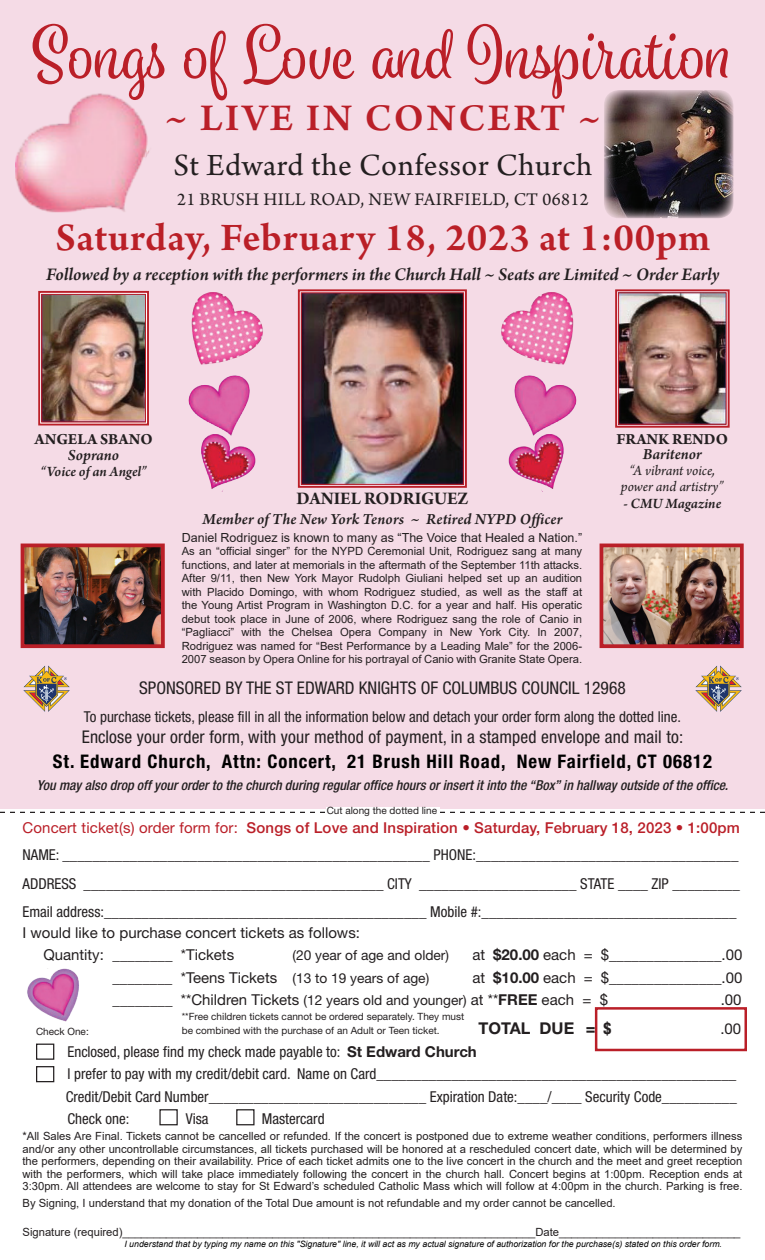
<style>
.page{position:relative;width:765px;height:1260px;background:#fff}
.page>*{position:absolute;margin:0;border:0;box-sizing:border-box;transform-origin:0 0}
.t1{font:71.25px "Spumante";color:#ba1f28}
.t2{font:600 41.25px "Arno Pro";letter-spacing:.02em;color:#ba1f27}
.t3{font:600 40px "Arno Pro";letter-spacing:.07em;color:#ba1f28}
.t4{font:32.5px "Arno Pro";letter-spacing:.015em;color:#231f20}
.t5{font:italic 600 18.75px "Arno Pro";letter-spacing:-.005em;color:#231f20}
.t6{font:700 condensed 18.75px "Helvetica Neue LT Std";letter-spacing:.05em;color:#000}
.t7{font:18.75px "Arno Pro";letter-spacing:.02em;color:#231f20}
.t8{font:18.75px "Arno Pro Bold Subhead";color:#231f20}
.t9{font:condensed 17.5px "Helvetica Neue LT Std";letter-spacing:.01em;color:#231f20}
.t10{font:italic 600 16.25px "Arno Pro";letter-spacing:.005em;color:#231f20}
.t11{font:700 16.25px "Arno Pro";letter-spacing:.005em;color:#231f20}
.t12{font:700 16.25px "Helvetica Neue LT Std";color:#231f20}
.t13{font:condensed 15px/27.9px "Helvetica Neue LT Std";color:#231f20;text-align:justify}
.t14{font:15px/22.5px "Helvetica Neue LT Std";color:#231f20}
.t15{font:italic 15px/16.2px "Arno Pro";letter-spacing:-.005em;color:#231f20;text-align:center}
.t16{font:italic 600 15px "Arno Pro";letter-spacing:-.005em;color:#231f20}
.t17{font:italic 500 condensed 13.75px "Helvetica Neue LT Std";color:#231f20}
.t18{font:13.75px "Helvetica Neue LT Std";color:#231f20}
.t19{font:12.5px "Arial";color:#231f20}
.t20{font:11.25px/13.5px "Arial";color:#231f20;text-align:justify}
.t21{font:10px "Helvetica Neue LT Std";color:#231f20}
.t22{font:italic 8.75px "Arial";color:#000}
.s1{font-stretch:normal;color:#ba1f28}
.s2{font-weight:500;font-stretch:normal;color:#ba1f28}
.s3{font-weight:700}
.s4{font-size:13.75px}
.s5{font-stretch:condensed}
.s6{font-weight:700;font-stretch:normal}
</style>
<div class="page">
<div style="left:0;top:0;width:765px;height:809px;background:#f5dbe6"></div>
<div style="left:595px;top:1007px;width:152px;height:44px;border:2px solid #ba1f28"></div>
<div style="left:36px;top:1044px;width:18px;height:16px;border:1px solid #231f20"></div>
<div style="left:36px;top:1066px;width:18px;height:16px;border:1px solid #231f20"></div>
<div style="left:236px;top:1109px;width:19px;height:16px;border:1px solid #231f20"></div>
<div style="left:159px;top:1109px;width:19px;height:16px;border:1px solid #231f20"></div>
<svg style="left:0;top:812px;width:765px;height:1px"></svg>
<div style="left:327px;top:807px;width:113px;height:12px;background:#fff"></div>
<img style="left:604px;top:90px;width:130px;height:128px">
<img style="left:26px;top:549px;width:134px;height:94px">
<div style="left:21px;top:544px;width:144px;height:104px;border:4px solid #ba1f28"></div>
<img style="left:605px;top:549px;width:134px;height:94px">
<div style="left:600px;top:544px;width:144px;height:104px;border:4px solid #ba1f28"></div>
<img style="left:38px;top:290px;width:111px;height:136px">
<div style="left:41px;top:294px;width:105px;height:128px;border:1px solid #ba1f28"></div>
<img style="left:297px;top:289px;width:170px;height:199px">
<div style="left:301px;top:292px;width:163px;height:193px;border:1px solid #ba1f28"></div>
<img style="left:615px;top:289px;width:115px;height:139px">
<div style="left:618px;top:293px;width:108px;height:132px;border:1px solid #ba1f28"></div>
<img style="left:188px;top:292px;width:75px;height:199px">
<img style="left:27px;top:968px;width:52px;height:54px">
<img style="left:15px;top:93px;width:134px;height:120px">
<img style="left:501px;top:292px;width:76px;height:199px">
<img style="left:695px;top:665px;width:47px;height:47px">
<img style="left:23px;top:665px;width:47px;height:47px">
<h1 class="t1" style="left:33px;top:11px;width:701px">Songs of Love and Inspiration</h1>
<h3 class="t3" style="left:165px;top:95px;width:437px">~ LIVE IN CONCERT ~</h3>
<h3 class="t4" style="left:174px;top:146px;width:420px">St Edward the Confessor Church</h3>
<h3 class="t7" style="left:177px;top:188px;width:413px">21 BRUSH HILL ROAD, NEW FAIRFIELD, CT 06812</h3>
<h2 class="t2" style="left:55px;top:214px;width:656px">Saturday, February 18, 2023 at 1:00pm</h2>
<h3 class="t5" style="left:46px;top:263px;width:675px">Followed by a reception with the performers in the Church Hall ~ Seats are Limited ~ Order Early</h3>
<h3 class="t11" style="left:34px;top:430px;width:120px">ANGELA SBANO</h3>
<h3 class="t10" style="left:68px;top:446px;width:53px">Soprano</h3>
<h3 class="t16" style="left:40px;top:463px;width:108px">“Voice of an Angel”</h3>
<h3 class="t11" style="left:616px;top:430px;width:113px">FRANK RENDO</h3>
<h3 class="t10" style="left:643px;top:445px;width:60px">Baritenor</h3>
<h3 class="t15" style="left:621px;top:463px;width:104px">“A vibrant voice, power and artistry”</h3>
<h3 class="t8" style="left:297px;top:488px;width:173px">DANIEL RODRIGUEZ</h3>
<h3 class="t16" style="left:623px;top:494px;width:99px">- CMU Magazine</h3>
<h3 class="t10" style="left:203px;top:510px;width:361px">Member of The New York Tenors ~ Retired NYPD Officer</h3>
<p class="t19" style="left:182px;top:529px;width:402px">Daniel Rodriguez is known to many as “The Voice that Healed a Nation.”</p>
<p class="t20" style="left:182px;top:545px;width:402px">As an “official singer” for the NYPD Ceremonial Unit, Rodriguez sang at many functions, and later at memorials in the aftermath of the September 11th attacks.<br>After 9/11, then New York Mayor Rudolph Giuliani helped set up an audition with Placido Domingo, with whom Rodriguez studied, as well as the staff at the Young Artist Program in Washington D.C. for a year and half. His operatic debut took place in June of 2006, where Rodriguez sang the role of Canio in “Pagliacci” with the Chelsea Opera Company in New York City. In 2007, Rodriguez was named for “Best Performance by a Leading Male” for the 2006- 2007 season by Opera Online for his portrayal of Canio with Granite State Opera.</p>
<h3 class="t9" style="left:139px;top:678px;width:488px">SPONSORED BY THE ST EDWARD KNIGHTS OF COLUMBUS COUNCIL 12968</h3>
<h3 class="t13" style="left:84px;top:703px;width:599px">To purchase tickets, please fill in all the information below and detach your order form along the dotted line.</h3>
<h3 class="t9" style="left:82px;top:727px;width:603px">Enclose your order form, with your method of payment, in a stamped envelope and mail to:</h3>
<h3 class="t6" style="left:53px;top:750px;width:661px">St. Edward Church, Attn: Concert, 21 Brush Hill Road, New Fairfield, CT 06812</h3>
<p class="t17" style="left:37px;top:777px;width:693px">You may also drop off your order to the church during regular office hours or insert it into the “Box” in hallway outside of the office.</p>
<p class="t13" style="left:22px;top:814px;width:719px"><span class="s1">Concert ticket(s) order form for:</span> <span class="s2">Songs of Love and Inspiration • Saturday, February 18, 2023 • 1:00pm </span>NAME: _________________________________________________ PHONE:___________________________________ ADDRESS ________________________________________ CITY _____________________ STATE ____ ZIP _________ Email address:___________________________________________ Mobile #:__________________________________</p>
<h3 class="t14" style="left:43px;top:921px;width:318px;text-indent:-21px">I would like to purchase concert tickets as follows:<br>Quantity: ________ *Tickets</h3>
<p class="t21" style="left:327px;top:805px;width:112px">Cut along the dotted line</p>
<p class="t18" style="left:292px;top:947px;width:158px">(20 year of age and older)</p>
<h3 class="t14" style="left:472px;top:944px;width:271px">at <span class="s3">$20.00</span> each = $_______________.00</h3>
<h3 class="t14" style="left:112px;top:966px;width:318px">________ *Teens Tickets <span class="s4">(13 to 19 years of age)</span></h3>
<h3 class="t14" style="left:113px;top:966px;width:631px;text-indent:360px">at <span class="s3">$10.00</span> each = $_______________.00 ________ **Children Tickets <span class="s4">(12 years old and younger)</span> at **<span class="s3">FREE</span> each = $</h3>
<h3 class="t14" style="left:721px;top:989px;width:22px">.00</h3>
<p class="t21" style="left:182px;top:1011px;width:284px">**Free children tickets cannot be ordered separately. They must</p>
<h3 class="t12" style="left:478px;top:1018px;width:134px">TOTAL DUE <span class="s5">= $</span></h3>
<h3 class="t14" style="left:720px;top:1017px;width:22px">.00</h3>
<p class="t13" style="left:66px;top:1040px;width:673px;line-height:22.5px;text-align:left">Enclosed, please find my check made payable to: <span class="s6">St Edward Church<br></span>I prefer to pay with my credit/debit card. Name on Card________________________________________________ Credit/Debit Card Number_____________________________ Expiration Date:____/____ Security Code__________ Check one:</p>
<p class="t21" style="left:36px;top:1026px;width:54px">Check One:</p>
<p class="t21" style="left:182px;top:1024px;width:259px">be combined with the purchase of an Adult or Teen ticket.</p>
<h3 class="t13" style="left:186px;top:1105px;width:24px">Visa</h3>
<h3 class="t13" style="left:262px;top:1105px;width:64px">Mastercard</h3>
<p class="t20" style="left:22px;top:1130px;width:721px;line-height:12.5px">*All Sales Are Final. Tickets cannot be cancelled or refunded. If the concert is postponed due to extreme weather conditions, performers illness and/or any other uncontrollable circumstances, all tickets purchased will be honored at a rescheduled concert date, which will be determined by the performers, depending on their availability. Price of each ticket admits one to the live concert in the church and the meet and greet reception with the performers, which will take place immediately following the concert in the church hall. Concert begins at 1:00pm. Reception ends at 3:30pm. All attendees are welcome to stay for St Edward’s scheduled Catholic Mass which will follow at 4:00pm in the church. Parking is free.</p>
<p class="t20" style="left:22px;top:1197px;width:595px">By Signing, I understand that my donation of the Total Due amount is not refundable and my order cannot be cancelled.</p>
<p class="t20" style="left:22px;top:1225px;width:720px">Signature (required)__________________________________________________________________Date_____________________________</p>
<p class="t22" style="left:124px;top:1239px;width:599px">I understand that by typing my name on this "Signature" line, it will act as my actual signature of authorization for the purchase(s) stated on this order form.</p>
</div>
